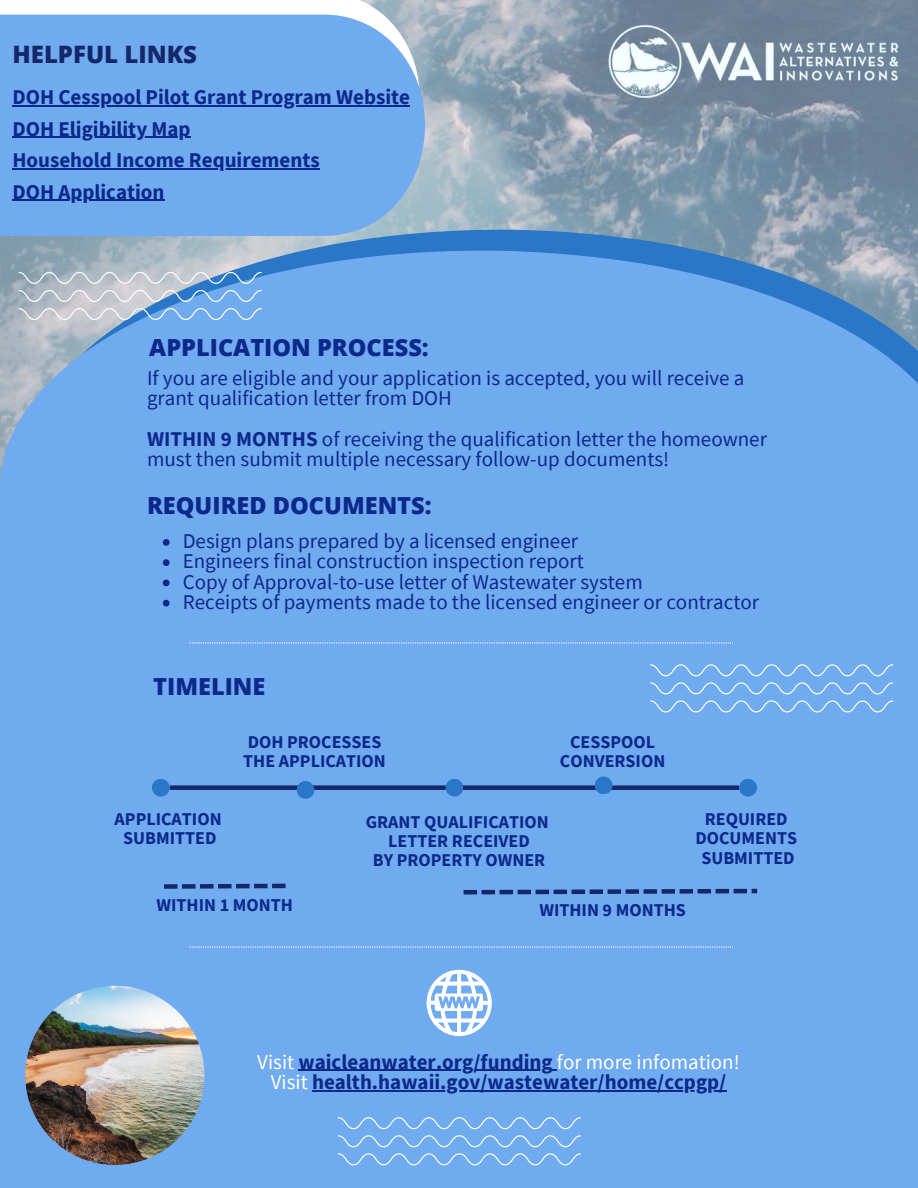
<style>
.page{position:relative;width:918px;height:1188px;background:#fff}
.page>*{position:absolute;margin:0;border:0;box-sizing:border-box;transform-origin:0 0}
.t1{font:800 24px "Open Sans";color:#142769}
.t2{font:800 23.55px "Open Sans";color:#0c288b}
.t3{font:21px/20.2px "Source Sans Pro";color:#0c288b}
.t4{font:700 21px/31.5px "Source Sans Pro";color:#0c288b}
.t5{font:700 18px/19.2px "Source Sans Pro";color:#0c288b;text-align:center}
.s1{font-weight:700}
.s2{font-weight:400;color:#fff}
</style>
<div class="page">
<img style="left:0;top:0;width:918px;height:251px">
<svg style="left:0;top:0;width:420px;height:15px"></svg>
<div style="left:0;top:15px;width:425px;height:221px;background:#70abef"></div>
<div style="left:0;top:251px;width:918px;height:937px;background:#70abef"></div>
<svg style="left:190px;top:946px;width:543px;height:2px"></svg>
<svg style="left:190px;top:642px;width:543px;height:2px"></svg>
<img style="left:25px;top:986px;width:179px;height:179px;border-radius:50%">
<svg style="left:427px;top:970px;width:65px;height:66px"></svg>
<svg style="left:163px;top:539px;width:7px;height:7px"></svg>
<svg style="left:163px;top:559px;width:7px;height:7px"></svg>
<svg style="left:163px;top:580px;width:7px;height:6px"></svg>
<svg style="left:163px;top:600px;width:7px;height:7px"></svg>
<img style="left:593px;top:0;width:325px;height:147px">
<hr style="left:12px;top:105px;width:398px;height:1px;background:#0c288b">
<hr style="left:12px;top:137px;width:179px;height:1px;background:#0c288b">
<hr style="left:12px;top:168px;width:308px;height:1px;background:#0c288b">
<hr style="left:12px;top:200px;width:153px;height:1px;background:#0c288b">
<hr style="left:299px;top:1070px;width:254px;height:1px;background:#0c288b">
<hr style="left:312px;top:1090px;width:176px;height:1px;background:#0c288b">
<hr style="left:488px;top:1090px;width:110px;height:1px;background:#0c288b">
<hr style="left:598px;top:1090px;width:128px;height:1px;background:#0c288b">
<div style="left:170px;top:785px;width:569px;height:5px;background:#142769"></div>
<div style="left:152px;top:779px;width:18px;height:18px;background:#2a77c8;border-radius:50%"></div>
<div style="left:297px;top:781px;width:17px;height:18px;background:#2a77c8;border-radius:50%"></div>
<div style="left:446px;top:779px;width:17px;height:18px;background:#2a77c8;border-radius:50%"></div>
<div style="left:595px;top:777px;width:17px;height:17px;background:#2a77c8;border-radius:50%"></div>
<div style="left:739px;top:779px;width:18px;height:18px;background:#2a77c8;border-radius:50%"></div>
<svg style="left:464px;top:889px;width:293px;height:6px;background:#3b60a3"></svg>
<svg style="left:164px;top:884px;width:122px;height:5px"></svg>
<svg style="left:18px;top:272px;width:244px;height:48px;background:#a1bad6"></svg>
<svg style="left:650px;top:664px;width:243px;height:48px;background:#7db2f0"></svg>
<svg style="left:338px;top:1117px;width:243px;height:48px;background:#7db2f0"></svg>
<p class="t1" style="left:12px;top:37px;width:186px">HELPFUL LINKS</p>
<p class="t4" style="left:12px;top:81px;width:399px">DOH Cesspool Pilot Grant Program Website<br>DOH Eligibility Map<br>Household Income Requirements<br>DOH Application</p>
<p class="t2" style="left:149px;top:331px;width:281px">APPLICATION PROCESS:</p>
<p class="t3" style="left:147px;top:368px;width:599px">If you are eligible and your application is accepted, you will receive a grant qualification letter from DOH</p>
<p class="t3" style="left:147px;top:428px;width:621px"><span class="s1">WITHIN 9 MONTHS</span> of receiving the qualification letter the homeowner must then submit multiple necessary follow-up documents!</p>
<p class="t2" style="left:147px;top:489px;width:286px">REQUIRED DOCUMENTS:</p>
<p class="t3" style="left:183px;top:530px;width:578px">Design plans prepared by a licensed engineer<br>Engineers final construction inspection report<br>Copy of Approval-to-use letter of Wastewater system<br>Receipts of payments made to the licensed engineer or contractor</p>
<p class="t2" style="left:153px;top:670px;width:114px">TIMELINE</p>
<p class="t5" style="left:243px;top:732px;width:144px;text-align:left">DOH PROCESSES<br>THE APPLICATION</p>
<p class="t5" style="left:560px;top:732px;width:107px">CESSPOOL<br>CONVERSION</p>
<p class="t5" style="left:115px;top:809px;width:109px">APPLICATION<br>SUBMITTED</p>
<p class="t5" style="left:366px;top:812px;width:185px">GRANT QUALIFICATION<br>LETTER RECEIVED<br>BY PROPERTY OWNER</p>
<p class="t5" style="left:695px;top:809px;width:103px">REQUIRED<br>DOCUMENTS<br>SUBMITTED</p>
<p class="t5" style="left:156px;top:895px;width:138px">WITHIN 1 MONTH</p>
<p class="t5" style="left:539px;top:900px;width:148px">WITHIN 9 MONTHS</p>
<p class="t4" style="left:257px;top:1051px;width:484px;line-height:20.2px;text-align:center"><span class="s2">Visit</span> waicleanwater.org/funding <span class="s2">for more infomation!<br>Visit</span> health.hawaii.gov/wastewater/home/ccpgp/</p>
</div>
